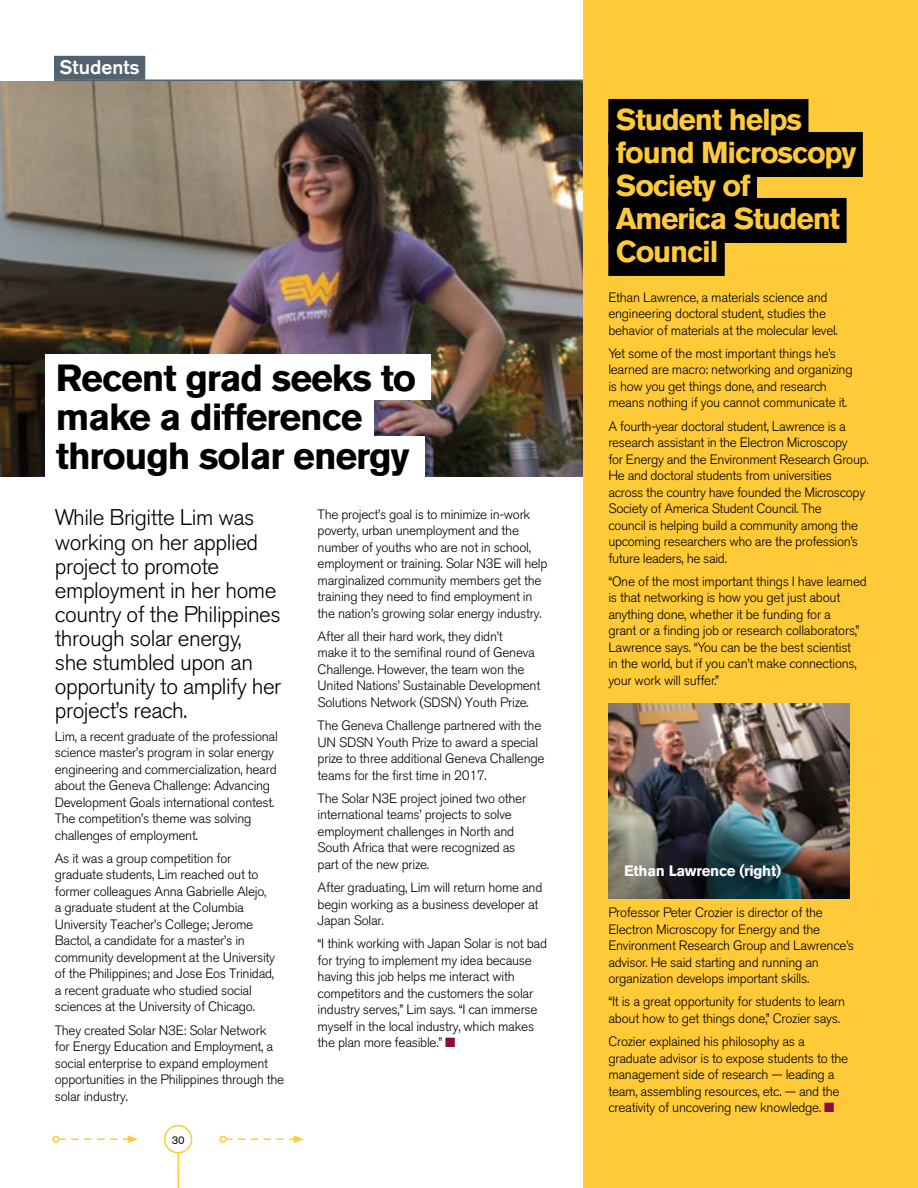
<style>
.page{position:relative;width:918px;height:1188px;background:#fff}
.page>*{position:absolute;margin:0;border:0;box-sizing:border-box;transform-origin:0 0}
.t1{font:700 37.5px/39px "Akzidenz Grotesk Pro";letter-spacing:-.03em;color:#000}
.t2{font:700 30px/33px "Akzidenz Grotesk Pro";letter-spacing:-.04em;color:#ffca38}
.t3{font:300 22.5px/24px "Akzidenz Grotesk Pro";letter-spacing:-.02em;color:#000}
.t4{font:500 19.5px "Akzidenz Grotesk Pro";color:#fff}
.t5{font:700 15px "Akzidenz Grotesk Pro";letter-spacing:-.02em;color:#fff}
.t6{font:300 13.5px/16.5px "Akzidenz Grotesk Pro";letter-spacing:-.02em;color:#000}
.t7{font:11.25px "Akzidenz Grotesk Pro";color:#000}
.s1{color:#8c0b42}
</style>
<div class="page">
<img style="left:0;top:81px;width:583px;height:395px">
<hr style="left:54px;top:80px;width:864px;height:1px;background:#53626f">
<div style="left:583px;top:0;width:335px;height:1188px;background:#ffca38"></div>
<div style="left:608px;top:99px;width:200px;height:45px;background:#000"></div>
<div style="left:608px;top:132px;width:255px;height:45px;background:#000"></div>
<div style="left:608px;top:165px;width:149px;height:45px;background:#000"></div>
<div style="left:608px;top:198px;width:239px;height:45px;background:#000"></div>
<div style="left:608px;top:231px;width:117px;height:45px;background:#000"></div>
<div style="left:54px;top:56px;width:91px;height:24px;background:#53626f"></div>
<img style="left:608px;top:704px;width:241px;height:194px">
<hr style="left:178px;top:1152px;width:1px;height:36px;background:#ffca38">
<div style="left:164px;top:1125px;width:28px;height:28px;border:2px solid #ffca38;border-radius:50%"></div>
<svg style="left:52px;top:1135px;width:86px;height:8px"></svg>
<svg style="left:219px;top:1135px;width:85px;height:8px"></svg>
<div style="left:45px;top:397px;width:329px;height:46px;background:#fff"></div>
<div style="left:45px;top:436px;width:380px;height:43px;background:#fff"></div>
<div style="left:45px;top:354px;width:385px;height:46px;background:#fff"></div>
<h3 class="t4" style="left:60px;top:54px;width:82px">Students</h3>
<h1 class="t1" style="left:56px;top:358px;width:362px">Recent grad seeks to make a difference through solar energy</h1>
<h3 class="t3" style="left:55px;top:506px;width:228px">While Brigitte Lim was working on her applied project to promote employment in her home country of the Philippines through solar energy,<br>she stumbled upon an opportunity to amplify her project’s reach.</h3>
<p class="t6" style="left:55px;top:728px;width:225px">Lim, a recent graduate of the professional science master’s program in solar energy engineering and commercialization, heard about the Geneva Challenge: Advancing Development Goals international contest.<br>The competition’s theme was solving challenges of employment.</p>
<p class="t6" style="left:55px;top:850px;width:222px">As it was a group competition for graduate students, Lim reached out to former colleagues Anna Gabrielle Alejo, a graduate student at the Columbia University Teacher’s College; Jerome Bactol, a candidate for a master’s in community development at the University of the Philippines; and Jose Eos Trinidad, a recent graduate who studied social sciences at the University of Chicago.</p>
<p class="t6" style="left:55px;top:1022px;width:231px">They created Solar N3E: Solar Network for Energy Education and Employment, a social enterprise to expand employment opportunities in the Philippines through the solar industry.</p>
<p class="t7" style="left:172px;top:1132px;width:14px">30</p>
<p class="t6" style="left:318px;top:506px;width:231px">The project’s goal is to minimize in-work poverty, urban unemployment and the number of youths who are not in school, employment or training. Solar N3E will help marginalized community members get the training they need to find employment in the nation’s growing solar energy industry.</p>
<p class="t6" style="left:318px;top:628px;width:224px">After all their hard work, they didn’t<br>make it to the semifinal round of Geneva Challenge. However, the team won the United Nations’ Sustainable Development Solutions Network (SDSN) Youth Prize.</p>
<p class="t6" style="left:318px;top:717px;width:228px">The Geneva Challenge partnered with the UN SDSN Youth Prize to award a special prize to three additional Geneva Challenge teams for the first time in 2017.</p>
<p class="t6" style="left:318px;top:790px;width:210px">The Solar N3E project joined two other international teams’ projects to solve employment challenges in North and South Africa that were recognized as part of the new prize.</p>
<p class="t6" style="left:318px;top:879px;width:226px">After graduating, Lim will return home and begin working as a business developer at<br>Japan Solar.</p>
<p class="t6" style="left:318px;top:935px;width:231px">“I think working with Japan Solar is not bad for trying to implement my idea because having this job helps me interact with competitors and the customers the solar industry serves,” Lim says. “I can immerse myself in the local industry, which makes the plan more feasible.” <span class="s1">■</span></p>
<h2 class="t2" style="left:616px;top:103px;width:242px">Student helps found Microscopy<br>Society of<br>America Student<br>Council</h2>
<p class="t6" style="left:608px;top:289px;width:231px">Ethan Lawrence, a materials science and engineering doctoral student, studies the behavior of materials at the molecular level.</p>
<p class="t6" style="left:608px;top:345px;width:246px">Yet some of the most important things he’s learned are macro: networking and organizing is how you get things done, and research means nothing if you cannot communicate it.</p>
<p class="t6" style="left:608px;top:418px;width:262px">A fourth-year doctoral student, Lawrence is a research assistant in the Electron Microscopy<br>for Energy and the Environment Research Group.<br>He and doctoral students from universities across the country have founded the Microscopy Society of America Student Council. The<br>council is helping build a community among the upcoming researchers who are the profession’s future leaders, he said.</p>
<p class="t6" style="left:608px;top:573px;width:260px">“One of the most important things I have learned is that networking is how you get just about anything done, whether it be funding for a<br>grant or a finding job or research collaborators,” Lawrence says. “You can be the best scientist<br>in the world, but if you can’t make connections, your work will suffer.”</p>
<p class="t5" style="left:624px;top:861px;width:158px">Ethan Lawrence (right)</p>
<p class="t6" style="left:608px;top:904px;width:247px">Professor Peter Crozier is director of the Electron Microscopy for Energy and the Environment Research Group and Lawrence’s advisor. He said starting and running an organization develops important skills.</p>
<p class="t6" style="left:608px;top:994px;width:238px">“It is a great opportunity for students to learn about how to get things done,” Crozier says.</p>
<p class="t6" style="left:608px;top:1033px;width:241px">Crozier explained his philosophy as a graduate advisor is to expose students to the management side of research — leading a team, assembling resources, etc. — and the creativity of uncovering new knowledge. <span class="s1">■</span></p>
</div>
